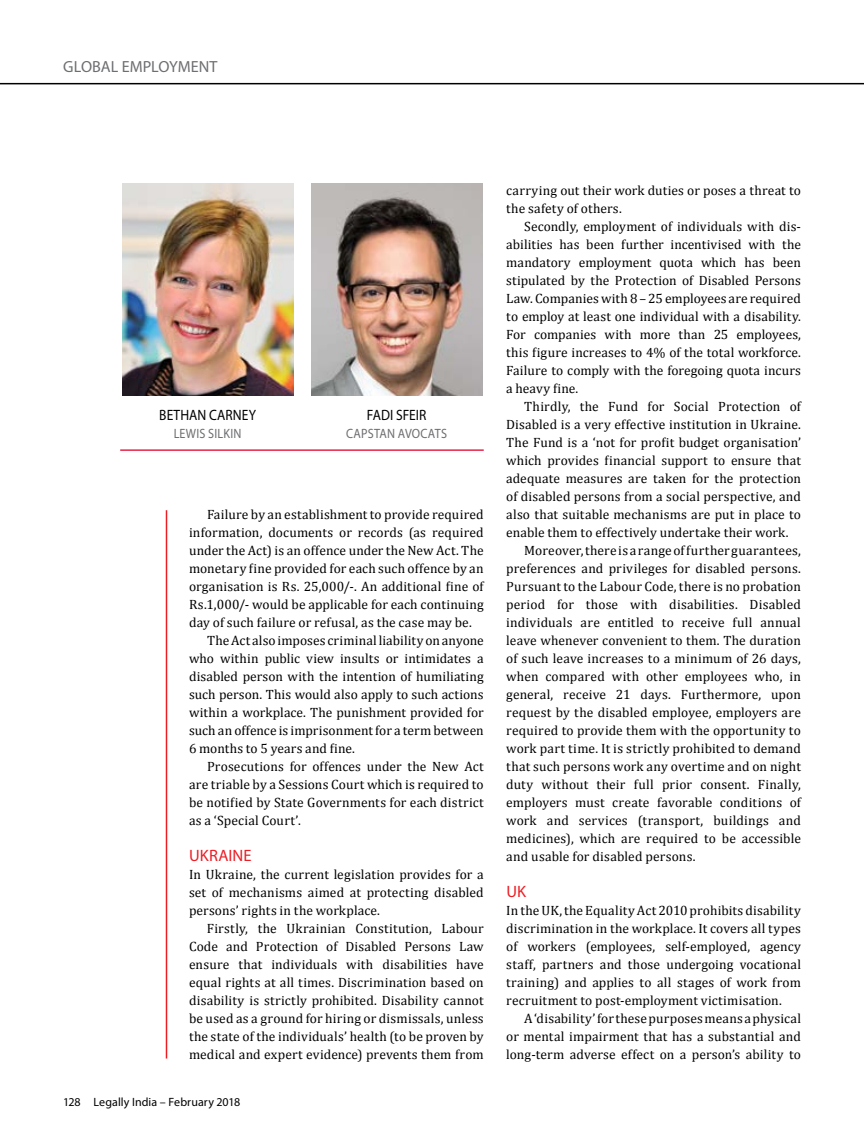
<style>
.page{position:relative;width:864px;height:1134px;background:#fff}
.page>*{position:absolute;margin:0;border:0;box-sizing:border-box;transform-origin:0 0}
.t1{font:16.5px "Myriad Pro";letter-spacing:.005em;color:#ed1d24}
.t2{font:16.2px "Myriad Pro";color:#6d6e71}
.t3{font:15px "Myriad Pro";letter-spacing:.005em;color:#000;scale:.9 1}
.t4{font:13.5px/18px "Cambria";letter-spacing:.01em;color:#000;text-align:justify}
.t5{font:13.5px "Myriad Pro";letter-spacing:.015em;color:#6d6e71;scale:.9 1}
.t6{font:12px "Myriad Pro";letter-spacing:.005em;color:#000}
</style>
<div class="page">
<hr style="left:166px;top:510px;width:1px;height:549px;background:#ed1d24">
<hr style="left:0;top:83px;width:864px;height:1px;background:#000">
<img style="left:122px;top:183px;width:171px;height:212px">
<img style="left:311px;top:183px;width:171px;height:212px">
<hr style="left:120px;top:449px;width:364px;height:2px;background:#e72448">
<p class="t2" style="left:63px;top:56px;width:156px">GLOBAL EMPLOYMENT</p>
<p class="t3" style="left:159px;top:406px;width:109px">BETHAN CARNEY</p>
<p class="t5" style="left:174px;top:425px;width:77px">LEWIS SILKIN</p>
<p class="t3" style="left:367px;top:406px;width:68px">FADI SFEIR</p>
<p class="t5" style="left:346px;top:425px;width:114px">CAPSTAN AVOCATS</p>
<p class="t4" style="left:207px;top:505px;width:278px">Failure by an establishment to provide required</p>
<p class="t4" style="left:189px;top:523px;width:296px">information, documents or records (as required</p>
<p class="t4" style="left:189px;top:541px;width:296px">under the Act) is an offence under the New Act. The</p>
<p class="t4" style="left:189px;top:559px;width:296px">monetary fine provided for each such offence by an</p>
<p class="t4" style="left:189px;top:577px;width:296px">organisation is Rs. 25,000/-. An additional fine of</p>
<p class="t4" style="left:189px;top:595px;width:296px">Rs.1,000/- would be applicable for each continuing</p>
<p class="t4" style="left:189px;top:613px;width:284px">day of such failure or refusal, as the case may be.</p>
<p class="t4" style="left:207px;top:631px;width:278px">The Act also imposes criminal liability on anyone</p>
<p class="t4" style="left:189px;top:649px;width:296px">who within public view insults or intimidates a</p>
<p class="t4" style="left:189px;top:667px;width:296px">disabled person with the intention of humiliating</p>
<p class="t4" style="left:189px;top:685px;width:296px">such person. This would also apply to such actions</p>
<p class="t4" style="left:189px;top:703px;width:296px">within a workplace. The punishment provided for</p>
<p class="t4" style="left:189px;top:721px;width:296px">such an offence is imprisonment for a term between</p>
<p class="t4" style="left:189px;top:739px;width:168px">6 months to 5 years and fine.</p>
<p class="t4" style="left:207px;top:757px;width:278px">Prosecutions for offences under the New Act</p>
<p class="t4" style="left:189px;top:775px;width:296px">are triable by a Sessions Court which is required to</p>
<p class="t4" style="left:189px;top:793px;width:296px">be notified by State Governments for each district</p>
<p class="t4" style="left:189px;top:811px;width:113px">as a ‘Special Court’.</p>
<p class="t1" style="left:189px;top:845px;width:64px">UKRAINE</p>
<p class="t4" style="left:189px;top:865px;width:296px">In Ukraine, the current legislation provides for a set of mechanisms aimed at protecting disabled persons’ rights in the workplace.</p>
<p class="t4" style="left:189px;top:919px;width:296px;text-indent:18px">Firstly, the Ukrainian Constitution, Labour Code and Protection of Disabled Persons Law ensure that individuals with disabilities have equal rights at all times. Discrimination based on disability is strictly prohibited. Disability cannot be used as a ground for hiring or dismissals, unless the state of the individuals’ health (to be proven by medical and expert evidence) prevents them from</p>
<p class="t6" style="left:63px;top:1095px;width:179px">128 Legally India – February 2018</p>
<p class="t4" style="left:506px;top:181px;width:296px">carrying out their work duties or poses a threat to the safety of others.</p>
<p class="t4" style="left:506px;top:217px;width:296px;text-indent:18px">Secondly, employment of individuals with dis&shy;abilities has been further incentivised with the mandatory employment quota which has been stipulated by the Protection of Disabled Persons Law. Companies with 8 – 25 employees are required to employ at least one individual with a disability.<br>For companies with more than 25 employees, this figure increases to 4% of the total workforce.<br>Failure to comply with the foregoing quota incurs a heavy fine.</p>
<p class="t4" style="left:524px;top:397px;width:278px">Thirdly, the Fund for Social Protection of</p>
<p class="t4" style="left:506px;top:415px;width:296px">Disabled is a very effective institution in Ukraine.</p>
<p class="t4" style="left:506px;top:433px;width:296px">The Fund is a ‘not for profit budget organisation’</p>
<p class="t4" style="left:506px;top:451px;width:296px">which provides financial support to ensure that</p>
<p class="t4" style="left:506px;top:469px;width:296px">adequate measures are taken for the protection</p>
<p class="t4" style="left:506px;top:487px;width:296px">of disabled persons from a social perspective, and</p>
<p class="t4" style="left:506px;top:505px;width:296px">also that suitable mechanisms are put in place to</p>
<p class="t4" style="left:506px;top:523px;width:284px">enable them to effectively undertake their work.</p>
<p class="t4" style="left:524px;top:541px;width:278px">Moreover, there is a range of further guarantees,</p>
<p class="t4" style="left:506px;top:559px;width:296px">preferences and privileges for disabled persons.</p>
<p class="t4" style="left:506px;top:577px;width:296px">Pursuant to the Labour Code, there is no probation</p>
<p class="t4" style="left:506px;top:595px;width:296px">period for those with disabilities. Disabled</p>
<p class="t4" style="left:506px;top:613px;width:296px">individuals are entitled to receive full annual</p>
<p class="t4" style="left:506px;top:631px;width:296px">leave whenever convenient to them. The duration</p>
<p class="t4" style="left:506px;top:649px;width:296px">of such leave increases to a minimum of 26 days,</p>
<p class="t4" style="left:506px;top:667px;width:296px">when compared with other employees who, in</p>
<p class="t4" style="left:506px;top:685px;width:296px">general, receive 21 days. Furthermore, upon</p>
<p class="t4" style="left:506px;top:703px;width:296px">request by the disabled employee, employers are</p>
<p class="t4" style="left:506px;top:721px;width:296px">required to provide them with the opportunity to</p>
<p class="t4" style="left:506px;top:739px;width:296px">work part time. It is strictly prohibited to demand</p>
<p class="t4" style="left:506px;top:757px;width:296px">that such persons work any overtime and on night</p>
<p class="t4" style="left:506px;top:775px;width:296px">duty without their full prior consent. Finally,</p>
<p class="t4" style="left:506px;top:793px;width:296px">employers must create favorable conditions of</p>
<p class="t4" style="left:506px;top:811px;width:296px">work and services (transport, buildings and</p>
<p class="t4" style="left:506px;top:829px;width:296px">medicines), which are required to be accessible</p>
<p class="t4" style="left:506px;top:847px;width:191px">and usable for disabled persons.</p>
<p class="t1" style="left:506px;top:881px;width:21px">UK</p>
<p class="t4" style="left:506px;top:901px;width:296px">In the UK, the Equality Act 2010 prohibits disability discrimination in the workplace. It covers all types of workers (employees, self-employed, agency staff, partners and those undergoing vocational training) and applies to all stages of work from recruitment to post-employment victimisation.</p>
<p class="t4" style="left:506px;top:1009px;width:296px;text-indent:18px">A ‘disability’ for these purposes means a physical or mental impairment that has a substantial and long-term adverse effect on a person’s ability to</p>
</div>
